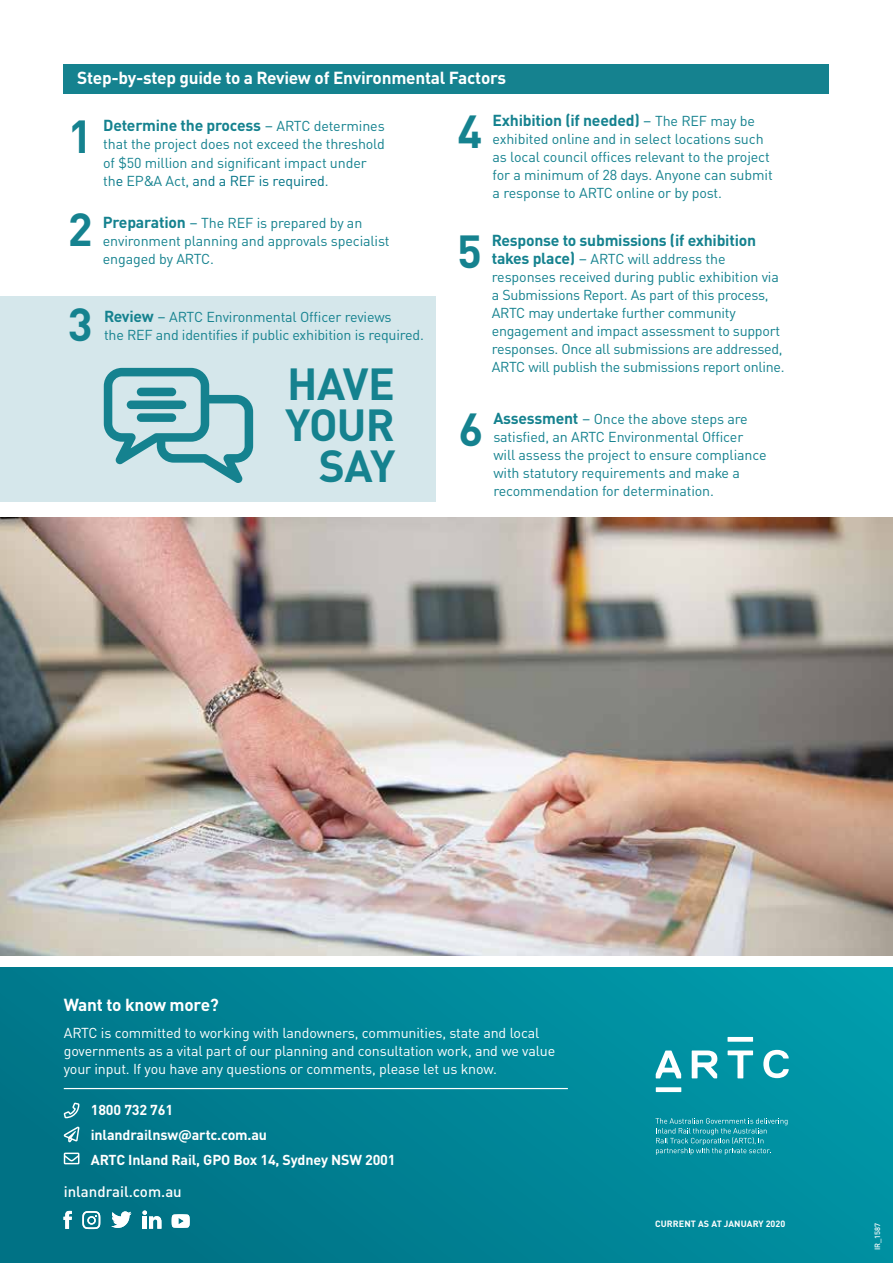
<style>
.page{position:relative;width:893px;height:1263px;background:#fff}
.page>*{position:absolute;margin:0;border:0;box-sizing:border-box;transform-origin:0 0}
.t1{font:700 45.75px "DINOT";color:#15828f}
.t2{font:700 44.4px/40.8px "DINOT";letter-spacing:-.015em;color:#15828f;text-align:right}
.t3{font:700 17.25px "DINOT";letter-spacing:-.015em;color:#fff}
.t4{font:700 15.75px "DINOT";letter-spacing:-.015em;color:#15828f}
.t5{font:500 15px "DINOT";color:#fff}
.t6{font:14.25px/18px "DINOT";letter-spacing:-.01em;color:#15828f}
.t7{font:14.25px/18px "DINOT";letter-spacing:-.01em;color:#fff}
.t8{font:700 14.25px/25px "DINOT";letter-spacing:-.01em;color:#fff}
.t9{font:700 9px "DINOT";letter-spacing:.01em;color:#fff}
.t10{font:500 7.5px "DINOT";letter-spacing:-.01em;color:#fff}
.s1{font-weight:400}
.s2{font-weight:400;font-size:14.25px}
.s3{color:#007285}
.s4{font-weight:700;font-size:15.75px}
.s5{font-size:15.75px}
</style>
<div class="page">
<div style="left:0;top:967px;width:893px;height:296px;background:linear-gradient(to right,#007386,#0097a8)"></div>
<hr style="left:64px;top:1088px;width:504px;height:1px;background:#fff">
<svg style="left:656px;top:1087px;width:25px;height:5px"></svg>
<svg style="left:727px;top:1037px;width:26px;height:5px"></svg>
<svg style="left:111px;top:1211px;width:20px;height:17px"></svg>
<svg style="left:82px;top:1211px;width:18px;height:18px"></svg>
<svg style="left:64px;top:1102px;width:15px;height:16px"></svg>
<svg style="left:64px;top:1126px;width:15px;height:16px"></svg>
<svg style="left:64px;top:1152px;width:15px;height:12px"></svg>
<div style="left:64px;top:64px;width:765px;height:30px;background:#15828f"></div>
<div style="left:0;top:296px;width:436px;height:205px;background:#d5e7eb"></div>
<svg style="left:104px;top:368px;width:149px;height:115px"></svg>
<div style="left:137px;top:388px;width:39px;height:8px;background:#15828f;border-radius:4px"></div>
<div style="left:137px;top:413px;width:39px;height:9px;background:#15828f;border-radius:4px"></div>
<div style="left:127px;top:400px;width:59px;height:9px;background:#15828f;border-radius:4px"></div>
<img style="left:0;top:517px;width:893px;height:438px">
<svg style="left:656px;top:1050px;width:25px;height:28px"></svg>
<svg style="left:728px;top:1050px;width:25px;height:28px"></svg>
<svg style="left:692px;top:1050px;width:25px;height:28px"></svg>
<svg style="left:763px;top:1050px;width:26px;height:28px"></svg>
<svg style="left:655px;top:1118px;width:132px;height:37px;background:#209dac"></svg>
<svg style="left:64px;top:1211px;width:8px;height:18px"></svg>
<svg style="left:142px;top:1210px;width:19px;height:19px"></svg>
<svg style="left:172px;top:1214px;width:18px;height:14px"></svg>
<p class="t3" style="left:77px;top:65px;width:430px">Step-by-step guide to a Review of Environmental Factors</p>
<p class="t1" style="left:68px;top:101px;width:26px">1</p>
<p class="t4" style="left:103px;top:113px;width:283px">Determine the process <span class="s1">–</span> <span class="s2">ARTC determines</span></p>
<p class="t1" style="left:457px;top:96px;width:26px">4</p>
<p class="t4" style="left:493px;top:108px;width:264px">Exhibition (if needed) <span class="s1">–</span> <span class="s2">The REF may be</span></p>
<p class="t6" style="left:493px;top:128px;width:273px">exhibited online and in select locations such</p>
<p class="t6" style="left:493px;top:146px;width:279px">as local council offices relevant to the project</p>
<p class="t6" style="left:493px;top:164px;width:282px">for a minimum of 28 days. Anyone can submit</p>
<p class="t6" style="left:493px;top:182px;width:231px">a response to ARTC online or by post.</p>
<p class="t6" style="left:103px;top:134px;width:283px">that the project does not exceed the threshold</p>
<p class="t6" style="left:103px;top:152px;width:265px;line-height:18.5px">of $50 million and significant impact under th<span class="s3">e</span> EP&amp;A Act, <span class="s3">and a REF is required</span>.</p>
<p class="t1" style="left:68px;top:193px;width:26px">2</p>
<p class="t6" style="left:103px;top:212px;width:261px"><span class="s4">Preparation</span> <span class="s5">–</span> The REF is prepared by an</p>
<p class="t6" style="left:103px;top:230px;width:288px">environment planning and approvals specialist engaged by ARTC.</p>
<p class="t1" style="left:68px;top:288px;width:26px">3</p>
<p class="t6" style="left:104px;top:306px;width:321px"><span class="s4">Review</span> <span class="s5">–</span> ARTC Environmental Officer reviews<br>the REF and identifies if public exhibition is required.</p>
<p class="t2" style="left:285px;top:360px;width:112px">HAVE<br>YOUR<br>SAY</p>
<p class="t1" style="left:457px;top:216px;width:26px">5</p>
<p class="t4" style="left:492px;top:228px;width:266px">Response to submissions (if exhibition</p>
<p class="t6" style="left:492px;top:249px;width:294px"><span class="s4">takes place)</span> <span class="s5">–</span> ARTC will address the responses received during public exhibition via a Submissions Report. As part of this process, ARTC may undertake further community engagement and impact assessment to support responses. Once all submissions are addressed, ARTC will publish the submissions report online.</p>
<p class="t1" style="left:459px;top:394px;width:26px">6</p>
<p class="t6" style="left:493px;top:409px;width:256px"><span class="s4">Assessment</span> <span class="s5">–</span> Once the above steps are satisfied, an ARTC Environmental Officer</p>
<p class="t6" style="left:493px;top:444px;width:275px">will assess the project to ensure compliance</p>
<p class="t6" style="left:493px;top:462px;width:248px">with statutory requirements and make a recommendation for determination.</p>
<h2 class="t3" style="left:64px;top:991px;width:157px">Want to know more?</h2>
<p class="t7" style="left:64px;top:1022px;width:493px">ARTC is committed to working with landowners, communities, state and local governments as a vital part of our planning and consultation work, and we value your input. If you have any questions or comments, please let us know.</p>
<p class="t8" style="left:91px;top:1095px;width:306px">1800 732 761<br>inlandrailnsw@artc.com.au<br>ARTC Inland Rail, GPO Box 14, Sydney NSW 2001</p>
<p class="t5" style="left:64px;top:1180px;width:120px">inlandrail.com.au</p>
<p class="t9" style="left:655px;top:1217px;width:132px">CURRENT AS AT JANUARY 2020</p>
<p class="t10" style="left:872px;top:1250px;width:28px;rotate:-90deg">IR_1587</p>
</div>
